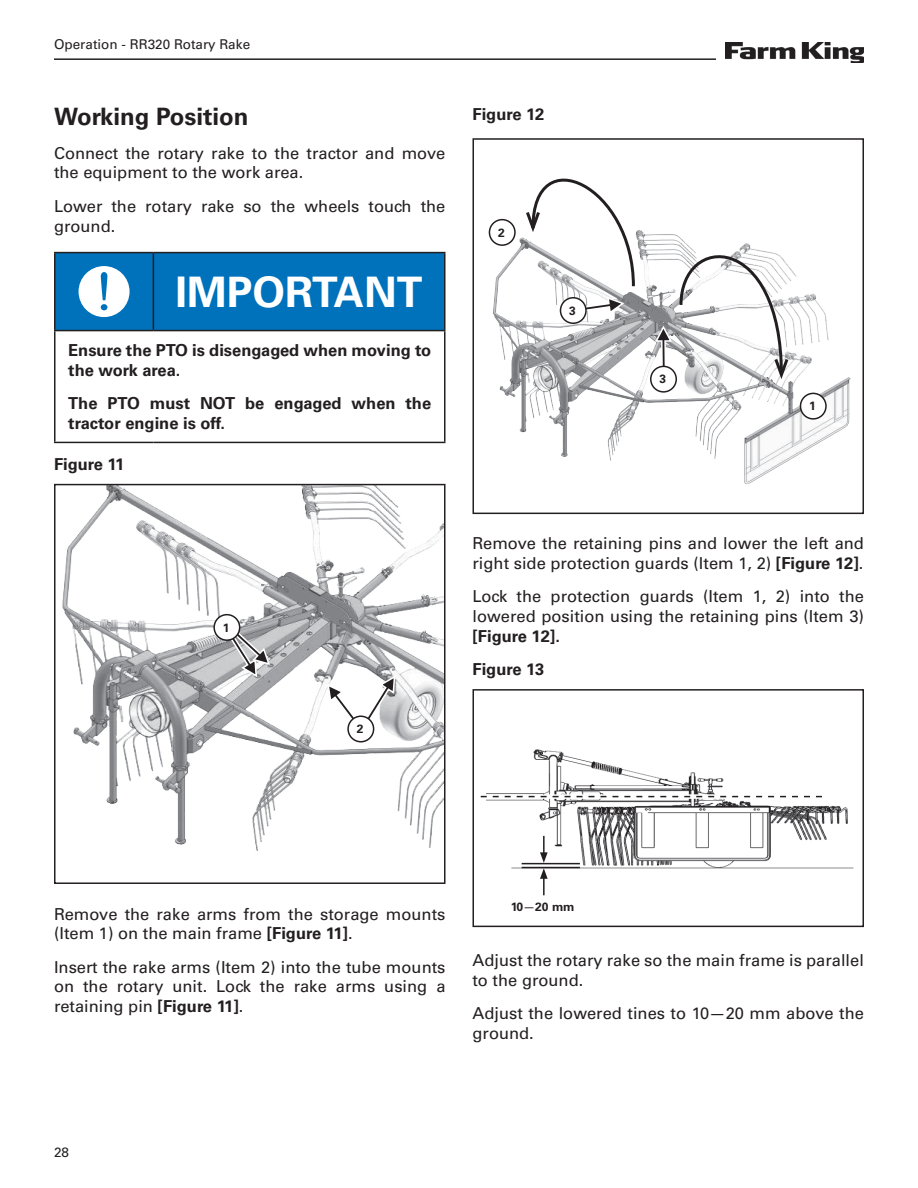
<style>
.page{position:relative;width:918px;height:1188px;background:#fff}
.page>*{position:absolute;margin:0;border:0;box-sizing:border-box;transform-origin:0 0}
.Warning{font:700 42px "Univers LT Std";color:#fff}
.Heading2{font:700 24px "Univers LT Std";color:#231f20}
.t1{font:16.5px/19.8px "Univers LT Std";color:#231f20}
.t2{font:700 16.5px/19.8px "Univers LT Std";color:#231f20}
.t3{font:13.5px "Univers LT Std";color:#231f20}
.bubbles{font:700 12px "Univers LT Std";color:#231f20}
.s1{font-weight:700}
.s2{font-weight:400}
</style>
<div class="page">
<img style="left:726px;top:43px;width:138px;height:20px">
<hr style="left:54px;top:58px;width:662px;height:2px;background:#231f20">
<hr style="left:54px;top:252px;width:99px;height:1px;background:#231f20">
<hr style="left:54px;top:253px;width:2px;height:77px;background:#231f20">
<hr style="left:153px;top:252px;width:292px;height:1px;background:#231f20">
<hr style="left:444px;top:253px;width:2px;height:77px;background:#231f20">
<hr style="left:54px;top:330px;width:99px;height:1px;background:#231f20">
<hr style="left:54px;top:331px;width:2px;height:111px;background:#231f20">
<hr style="left:444px;top:331px;width:2px;height:111px;background:#231f20">
<hr style="left:54px;top:442px;width:99px;height:1px;background:#231f20">
<hr style="left:153px;top:442px;width:292px;height:1px;background:#231f20">
<svg style="left:55px;top:253px;width:390px;height:78px;background:#1078bb"></svg>
<img style="left:62px;top:487px;width:381px;height:364px">
<div style="left:54px;top:484px;width:392px;height:400px;border:2px solid #231f20"></div>
<svg style="left:220px;top:619px;width:51px;height:59px;background:#afafb2"></svg>
<svg style="left:326px;top:675px;width:71px;height:62px"></svg>
<div style="left:348px;top:716px;width:26px;height:26px;background:#fff;border-radius:50%"></div>
<div style="left:347px;top:716px;width:27px;height:26px;border:2px solid #231f20;border-radius:50%"></div>
<div style="left:214px;top:615px;width:26px;height:25px;background:#fff;border-radius:50%"></div>
<div style="left:213px;top:614px;width:27px;height:27px;border:2px solid #231f20;border-radius:50%"></div>
<img style="left:488px;top:225px;width:363px;height:260px">
<div style="left:472px;top:138px;width:392px;height:376px;border:2px solid #231f20"></div>
<img style="left:486px;top:749px;width:368px;height:120px">
<div style="left:472px;top:689px;width:392px;height:238px;border:2px solid #231f20"></div>
<svg style="left:560px;top:296px;width:65px;height:19px"></svg>
<svg style="left:651px;top:366px;width:25px;height:26px"></svg>
<div style="left:650px;top:366px;width:27px;height:27px;border:2px solid #231f20;border-radius:50%"></div>
<div style="left:560px;top:298px;width:26px;height:25px;background:#fff;border-radius:50%"></div>
<div style="left:560px;top:297px;width:27px;height:27px;border:2px solid #231f20;border-radius:50%"></div>
<div style="left:489px;top:220px;width:26px;height:25px;background:#fff;border-radius:50%"></div>
<div style="left:489px;top:219px;width:27px;height:27px;border:2px solid #231f20;border-radius:50%"></div>
<div style="left:800px;top:393px;width:26px;height:26px;background:#fff;border-radius:50%"></div>
<div style="left:800px;top:393px;width:27px;height:27px;border:2px solid #231f20;border-radius:50%"></div>
<svg style="left:524px;top:138px;width:112px;height:151px"></svg>
<svg style="left:654px;top:231px;width:137px;height:159px"></svg>
<svg style="left:540px;top:836px;width:8px;height:59px"></svg>
<hr style="left:522px;top:863px;width:58px;height:1px;background:#231f20">
<hr style="left:522px;top:867px;width:58px;height:1px;background:#231f20">
<svg style="left:481px;top:794px;width:341px;height:5px"></svg>
<svg style="left:481px;top:796px;width:341px;height:1px"></svg>
<p class="t3" style="left:54px;top:36px;width:198px">Operation - RR320 Rotary Rake</p>
<p class="Heading2" style="left:54px;top:103px;width:196px">Working Position</p>
<p class="t1" style="left:54px;top:143px;width:393px">Connect the rotary rake to the tractor and move the equipment to the work area.</p>
<p class="t1" style="left:54px;top:196px;width:393px">Lower the rotary rake so the wheels touch the ground.</p>
<p class="Warning" style="left:175px;top:267px;width:249px">IMPORTANT</p>
<p class="t2" style="left:68px;top:340px;width:364px">Ensure the PTO is disengaged when moving to the work area.</p>
<p class="t2" style="left:68px;top:394px;width:364px">The PTO must NOT be engaged when the tractor engine is off.</p>
<p class="t2" style="left:54px;top:455px;width:72px">Figure 11</p>
<p class="bubbles" style="left:223px;top:621px;width:8px">1</p>
<p class="bubbles" style="left:357px;top:722px;width:8px">2</p>
<p class="t2" style="left:472px;top:104px;width:73px">Figure 12</p>
<p class="bubbles" style="left:498px;top:225px;width:8px">2</p>
<p class="bubbles" style="left:569px;top:304px;width:8px">3</p>
<p class="bubbles" style="left:659px;top:372px;width:8px">3</p>
<p class="bubbles" style="left:809px;top:399px;width:8px">1</p>
<p class="t1" style="left:472px;top:534px;width:393px">Remove the retaining pins and lower the left and right side protection guards (Item 1, 2) <span class="s1">[Figure 12]</span>.</p>
<p class="t1" style="left:472px;top:587px;width:393px;text-align:justify">Lock the protection guards (Item 1, 2) into the lowered position using the retaining pins (Item 3) <span class="s1">[Figure 12].</span></p>
<p class="t2" style="left:472px;top:660px;width:73px">Figure 13</p>
<p class="t1" style="left:54px;top:904px;width:393px">Remove the rake arms from the storage mounts (Item 1) on the main frame <span class="s1">[Figure 11]</span>.</p>
<p class="t1" style="left:54px;top:957px;width:393px;text-align:justify">Insert the rake arms (Item 2) into the tube mounts on the rotary unit. Lock the rake arms using a retaining pin <span class="s1">[Figure 11]</span>.</p>
<p class="bubbles" style="left:511px;top:900px;width:65px">10<span class="s2">—</span>20 mm</p>
<p class="t1" style="left:472px;top:950px;width:393px">Adjust the rotary rake so the main frame is parallel to the ground.</p>
<p class="t1" style="left:472px;top:1003px;width:393px">Adjust the lowered tines to 10—20 mm above the ground.</p>
<p class="t3" style="left:54px;top:1145px;width:17px">28</p>
</div>
